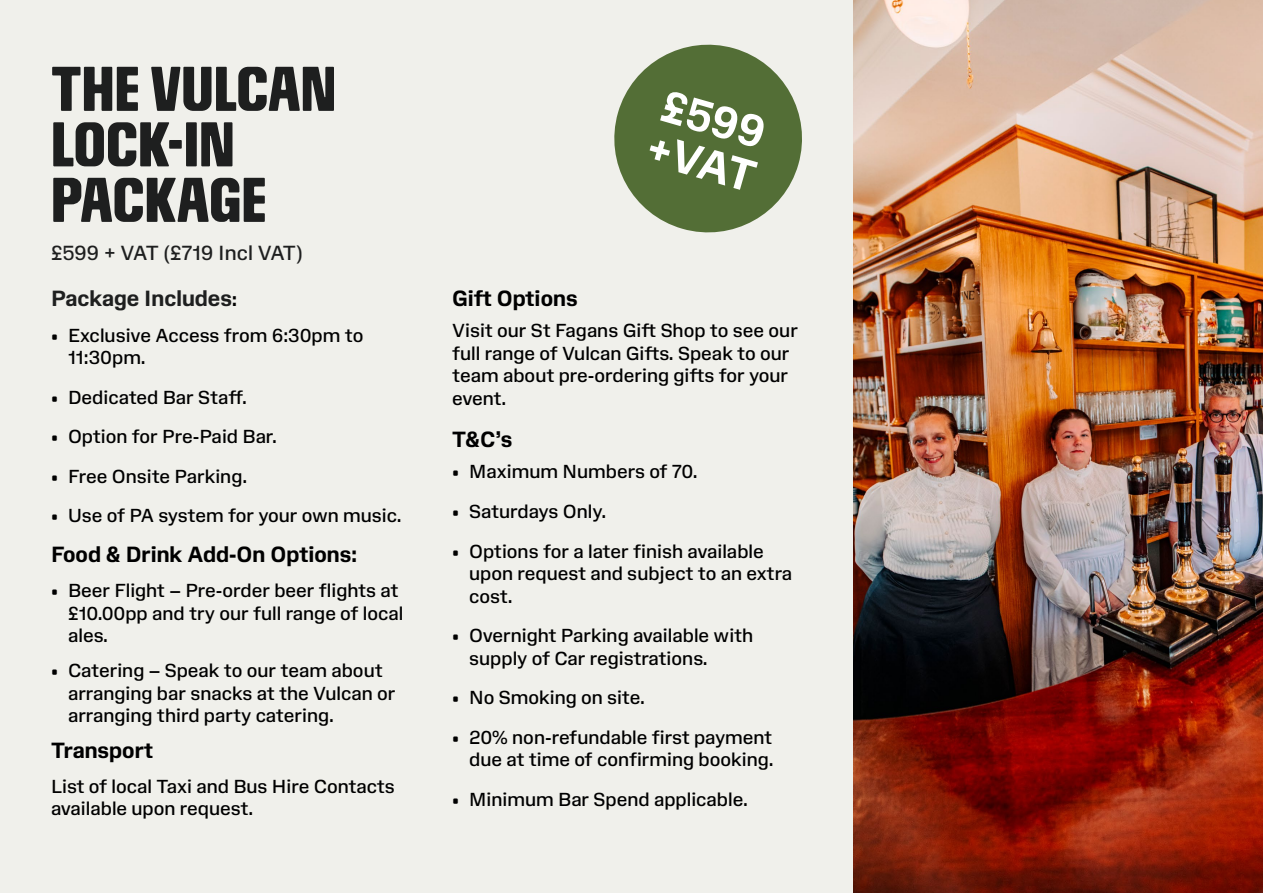
<style>
.page{position:relative;width:1263px;height:893px;background:#f0f0eb}
.page>*{position:absolute;margin:0;border:0;box-sizing:border-box;transform-origin:0 0}
.t1{font:63px/55.5px "Amgueddfa Headline Wales";letter-spacing:-.01em;color:#1e1f1f}
.t2{font:700 42.9px/44.8px "Amgueddfa Body";color:#fff}
.t3{font:700 21px "Amgueddfa Body";color:#000}
.t4{font:700 21px "Amgueddfa Body";color:#1e1f1f}
.t5{font:19.5px "Amgueddfa Body";color:#1e1f1f}
.t6{font:18px/22.5px "Amgueddfa Body";color:#000}
.s1{font-size:18px;color:#000}
</style>
<div class="page">
<svg style="left:614px;top:44px;width:188px;height:189px"></svg>
<img style="left:853px;top:0;width:410px;height:893px">
<h1 class="t1" style="left:51px;top:63px;width:287px">THE VULCAN<br>LOCK-IN<br>PACKAGE</h1>
<p class="t5" style="left:51px;top:241px;width:253px">£599 + VAT (£719 Incl VAT)</p>
<p class="t4" style="left:51px;top:286px;width:187px">Package Includes<span class="s1">:</span></p>
<p class="t6" style="left:68px;top:324px;width:297px;text-indent:-17px">• Exclusive Access from 6:30pm to<br>11:30pm.</p>
<p class="t6" style="left:51px;top:386px;width:197px">• Dedicated Bar Staff.</p>
<p class="t6" style="left:51px;top:426px;width:227px">• Option for Pre-Paid Bar.</p>
<p class="t6" style="left:51px;top:465px;width:198px">• Free Onsite Parking.</p>
<p class="t6" style="left:51px;top:505px;width:352px">• Use of PA system for your own music.</p>
<p class="t3" style="left:51px;top:541px;width:307px">Food &amp; Drink Add-On Options:</p>
<p class="t6" style="left:68px;top:579px;width:337px;text-indent:-17px">• Beer Flight – Pre-order beer flights at £10.00pp and try our full range of local ales.</p>
<p class="t6" style="left:68px;top:660px;width:329px;text-indent:-17px">• Catering – Speak to our team about arranging bar snacks at the Vulcan or arranging third party catering.</p>
<p class="t3" style="left:51px;top:737px;width:104px">Transport</p>
<p class="t6" style="left:51px;top:775px;width:345px">List of local Taxi and Bus Hire Contacts available upon request.</p>
<h2 class="t2" style="left:666px;top:84px;width:113px;rotate:16deg">£599 +VAT</h2>
<p class="t3" style="left:452px;top:286px;width:127px">Gift Options</p>
<p class="t6" style="left:452px;top:320px;width:347px">Visit our St Fagans Gift Shop to see our full range of Vulcan Gifts. Speak to our team about pre-ordering gifts for your event.</p>
<p class="t3" style="left:452px;top:427px;width:62px">T&amp;C’s</p>
<p class="t6" style="left:452px;top:461px;width:247px">• Maximum Numbers of 70.</p>
<p class="t6" style="left:452px;top:500px;width:156px">• Saturdays Only.</p>
<p class="t6" style="left:469px;top:540px;width:325px;text-indent:-17px">• Options for a later finish available upon request and subject to an extra cost.</p>
<p class="t6" style="left:469px;top:624px;width:286px;text-indent:-17px">• Overnight Parking available with supply of Car registrations.</p>
<p class="t6" style="left:452px;top:686px;width:194px">• No Smoking on site.</p>
<p class="t6" style="left:452px;top:726px;width:323px;text-align:right">• 20% non-refundable first payment due at time of confirming booking.</p>
<p class="t6" style="left:452px;top:788px;width:297px">• Minimum Bar Spend applicable.</p>
</div>
